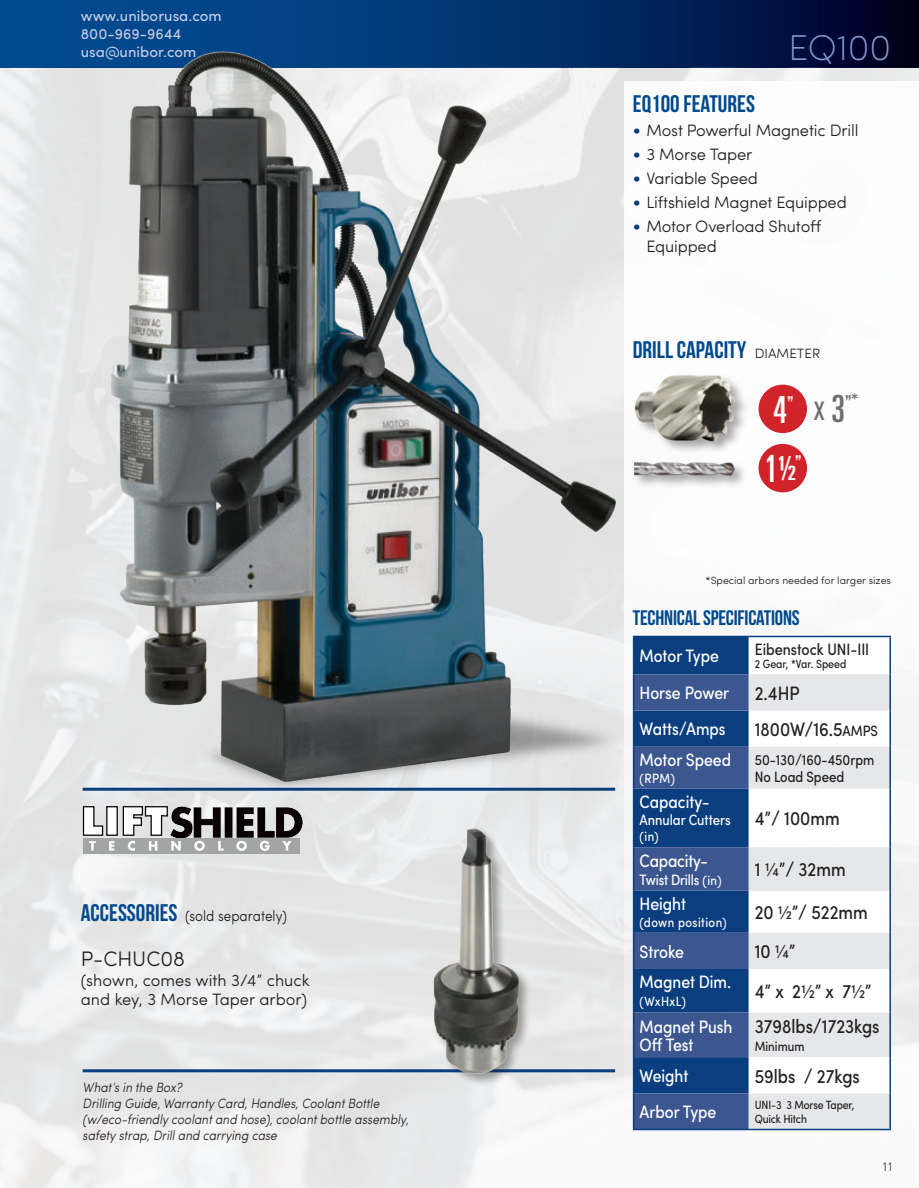
<style>
.page{position:relative;width:919px;height:1188px;background:#fff}
.page>*{position:absolute;margin:0;border:0;box-sizing:border-box;transform-origin:0 0}
.t1{font:ultra-condensed 37.5px "Univers";color:#fff}
.t2{font:200 36px "Sofia Pro";color:#8197cd}
.t3{font:24px "Bebas Neue";color:#01498e}
.t4{font:21px "Bebas Neue";letter-spacing:-.01em;color:#01498e}
.t5{font:300 21px "Sofia Pro";color:#231f20}
.t6{font:condensed 19.5px "Sofia Pro";color:#231f20}
.t7{font:condensed 18px/18px "Sofia Pro";color:#fff}
.t8{font:300 16.5px/19.5px "Sofia Pro";letter-spacing:-.01em;color:#231f20}
.t9{font:condensed 16.5px "Sofia Pro";color:#231f20}
.t10{font:15px/18px "Sofia Pro";color:#c7cee8}
.t11{font:condensed 15px "Sofia Pro";color:#fff}
.t12{font:condensed 15px/16.5px "Sofia Pro";color:#231f20}
.t13{font:300 15px "Sofia Pro";color:#231f20;scale:.9 1}
.t14{font:italic 300 13.5px/16.2px "Sofia Pro";color:#231f20;scale:.9 1}
.t15{font:condensed 13.5px "Sofia Pro";letter-spacing:.03em;color:#fff}
.t16{font:condensed 13.5px "Sofia Pro";color:#231f20}
.t17{font:condensed 12px/13.5px "Sofia Pro";letter-spacing:-.01em;color:#231f20}
.t18{font:300 condensed 12px "Univers";color:#231f20}
.t19{font:300 10.5px "Sofia Pro";color:#231f20}
.s1{font-family:"Bebas Neue";font-weight:400;font-size:24px;color:#01498e}
.s2{font-weight:900;color:#0a3e7e}
.s3{font-family:"Sofia Pro";font-weight:300;font-size:13.5px;color:#231f20}
.s4{font-size:25.5px;color:#6c6d70}
.s5{color:#6c6d70}
.s6{font-size:33px}
.s7{font-size:15px}
.s8{font-size:13.5px}
</style>
<div class="page">
<svg style="left:0;top:0;width:919px;height:67px;background:#002960"></svg>
<img style="left:0;top:67px;width:919px;height:1121px">
<img style="left:67px;top:30px;width:563px;height:759px">
<div style="left:624px;top:81px;width:295px;height:1107px;background:#fff"></div>
<div style="left:634px;top:637px;width:114px;height:37px;background:#0a3e7e"></div>
<svg style="left:748px;top:637px;width:141px;height:37px"></svg>
<svg style="left:634px;top:674px;width:114px;height:454px;background:#244b87"></svg>
<svg style="left:748px;top:674px;width:141px;height:454px;fill:#e6e7e9"></svg>
<svg style="left:748px;top:969px;width:141px;height:124px"></svg>
<hr style="left:633px;top:636px;width:115px;height:1px;background:#0a3e7e">
<hr style="left:633px;top:637px;width:1px;height:37px;background:#0a3e7e">
<hr style="left:748px;top:636px;width:143px;height:1px;background:#0a3e7e">
<hr style="left:889px;top:637px;width:2px;height:37px;background:#0a3e7e">
<hr style="left:633px;top:674px;width:1px;height:36px;background:#0a3e7e">
<hr style="left:889px;top:674px;width:2px;height:36px;background:#0a3e7e">
<hr style="left:633px;top:710px;width:1px;height:37px;background:#0a3e7e">
<hr style="left:889px;top:710px;width:2px;height:37px;background:#0a3e7e">
<hr style="left:633px;top:747px;width:1px;height:42px;background:#0a3e7e">
<hr style="left:889px;top:747px;width:2px;height:42px;background:#0a3e7e">
<hr style="left:633px;top:789px;width:1px;height:58px;background:#0a3e7e">
<hr style="left:889px;top:789px;width:2px;height:58px;background:#0a3e7e">
<hr style="left:633px;top:847px;width:1px;height:44px;background:#0a3e7e">
<hr style="left:889px;top:847px;width:2px;height:44px;background:#0a3e7e">
<hr style="left:633px;top:891px;width:1px;height:42px;background:#0a3e7e">
<hr style="left:889px;top:891px;width:2px;height:42px;background:#0a3e7e">
<hr style="left:633px;top:933px;width:1px;height:36px;background:#0a3e7e">
<hr style="left:889px;top:933px;width:2px;height:36px;background:#0a3e7e">
<hr style="left:633px;top:969px;width:1px;height:43px;background:#0a3e7e">
<hr style="left:889px;top:969px;width:2px;height:43px;background:#0a3e7e">
<hr style="left:633px;top:1012px;width:1px;height:45px;background:#0a3e7e">
<hr style="left:889px;top:1012px;width:2px;height:45px;background:#0a3e7e">
<hr style="left:633px;top:1057px;width:1px;height:36px;background:#0a3e7e">
<hr style="left:889px;top:1057px;width:2px;height:36px;background:#0a3e7e">
<hr style="left:633px;top:1093px;width:1px;height:35px;background:#0a3e7e">
<hr style="left:889px;top:1093px;width:2px;height:35px;background:#0a3e7e">
<hr style="left:633px;top:1128px;width:115px;height:2px;background:#0a3e7e">
<hr style="left:748px;top:1128px;width:143px;height:2px;background:#0a3e7e">
<div style="left:632px;top:461px;width:116px;height:28px;background:#231f20;opacity:.4"></div>
<img style="left:634px;top:461px;width:102px;height:18px">
<div style="left:634px;top:373px;width:114px;height:82px;background:#231f20;opacity:.4"></div>
<img style="left:634px;top:373px;width:105px;height:72px">
<div style="left:758px;top:444px;width:49px;height:48px;background:#d1232a;border-radius:50%"></div>
<div style="left:758px;top:385px;width:49px;height:48px;background:#d1232a;border-radius:50%"></div>
<hr style="left:83px;top:788px;width:532px;height:3px;background:#0a3e7e">
<hr style="left:83px;top:1069px;width:532px;height:3px;background:#0a3e7e">
<div style="left:432px;top:827px;width:99px;height:259px;background:#231f20;opacity:.4"></div>
<img style="left:426px;top:826px;width:101px;height:253px">
<div style="left:106px;top:806px;width:12px;height:30px;background:#fff;border:1px solid #080302"></div>
<div style="left:83px;top:838px;width:216px;height:15px;background:#a3a4a4"></div>
<svg style="left:82px;top:805px;width:32px;height:45px"></svg>
<svg style="left:122px;top:805px;width:181px;height:46px"></svg>
<p class="t10" style="left:81px;top:6px;width:142px">www.uniborusa.com<br>800-969-9644 usa@unibor.com</p>
<p class="t13" style="left:81px;top:905px;width:231px"><span class="s1">ACCESSORIES</span> (sold separately)</p>
<p class="t5" style="left:81px;top:943px;width:106px">P-CHUC08</p>
<p class="t8" style="left:81px;top:969px;width:230px">(shown, comes with 3/4” chuck and key, 3 Morse Taper arbor)</p>
<p class="t14" style="left:83px;top:1078px;width:364px">What’s in the Box?<br>Drilling Guide, Warranty Card, Handles, Coolant Bottle (w/eco-friendly coolant and hose), coolant bottle assembly, safety strap, Drill and carrying case</p>
<h2 class="t2" style="left:788px;top:23px;width:104px">EQ100</h2>
<h3 class="t3" style="left:633px;top:91px;width:124px">EQ100 FEATURES</h3>
<p class="t8" style="left:633px;top:120px;width:227px"><span class="s2">•</span> Most Powerful Magnetic Drill</p>
<p class="t8" style="left:633px;top:144px;width:121px"><span class="s2">•</span> 3 Morse Taper</p>
<p class="t8" style="left:633px;top:168px;width:127px"><span class="s2">•</span> Variable Speed</p>
<p class="t8" style="left:633px;top:192px;width:215px"><span class="s2">•</span> Liftshield Magnet Equipped</p>
<p class="t8" style="left:646px;top:216px;width:176px;text-indent:-13px"><span class="s2">•</span> Motor Overload Shutoff<br>Equipped</p>
<h3 class="t3" style="left:633px;top:337px;width:189px">DRILL CAPACITY <span class="s3">DIAMETER</span></h3>
<h1 class="t1" style="left:773px;top:389px;width:86px">4<sup>”</sup> <span class="s4">X</span> <span class="s5">3</span><sup>”</sup><sup>*</sup></h1>
<h1 class="t1" style="left:764px;top:447px;width:39px">1<span class="s6">½</span><sup>”</sup></h1>
<p class="t19" style="left:705px;top:573px;width:187px">*Special arbors needed for larger sizes</p>
<p class="t4" style="left:633px;top:606px;width:168px">TECHNICAL SPECIFICATIONS</p>
<p class="t7" style="left:639px;top:646px;width:81px">Motor Type</p>
<p class="t9" style="left:754px;top:638px;width:116px">Eibenstock UNI-III</p>
<p class="t17" style="left:754px;top:657px;width:93px">2 Gear, *Var. Speed</p>
<p class="t7" style="left:639px;top:683px;width:91px">Horse Power</p>
<p class="t6" style="left:754px;top:680px;width:46px">2.4HP</p>
<p class="t7" style="left:639px;top:720px;width:87px">Watts/Amps</p>
<p class="t6" style="left:754px;top:717px;width:125px">1800W/16.5<span class="s7">AMPS</span></p>
<p class="t7" style="left:639px;top:750px;width:93px">Motor Speed</p>
<p class="t15" style="left:639px;top:769px;width:37px">(RPM)</p>
<p class="t12" style="left:754px;top:751px;width:121px">50-130/160-450rpm<br>No Load Speed</p>
<p class="t7" style="left:639px;top:792px;width:71px">Capacity-</p>
<p class="t11" style="left:639px;top:810px;width:93px">Annular Cutters</p>
<p class="t15" style="left:639px;top:828px;width:20px">(in)</p>
<p class="t7" style="left:639px;top:851px;width:70px">Capacity-</p>
<p class="t11" style="left:639px;top:870px;width:83px">Twist Drills <span class="s8">(in)</span></p>
<p class="t7" style="left:639px;top:894px;width:48px">Height</p>
<p class="t15" style="left:639px;top:913px;width:88px">(down position)</p>
<p class="t6" style="left:754px;top:806px;width:86px">4”/ 100mm</p>
<p class="t6" style="left:754px;top:857px;width:92px">1 1/4”/ 32mm</p>
<p class="t6" style="left:754px;top:900px;width:114px">20 1/2”/ 522mm</p>
<p class="t7" style="left:639px;top:942px;width:46px">Stroke</p>
<p class="t6" style="left:754px;top:939px;width:42px">10 1/4”</p>
<p class="t7" style="left:639px;top:973px;width:93px">Magnet Dim.</p>
<p class="t15" style="left:639px;top:993px;width:48px">(WxHxL)</p>
<p class="t6" style="left:754px;top:979px;width:118px">4” x 21/2” x 71/2”</p>
<p class="t7" style="left:639px;top:1017px;width:94px">Magnet Push<br>Off Test</p>
<p class="t6" style="left:754px;top:1014px;width:126px">3798lbs/1723kgs</p>
<p class="t16" style="left:754px;top:1038px;width:51px">Minimum</p>
<p class="t7" style="left:639px;top:1066px;width:50px">Weight</p>
<p class="t6" style="left:754px;top:1063px;width:107px">59lbs / 27kgs</p>
<p class="t7" style="left:639px;top:1102px;width:78px">Arbor Type</p>
<p class="t17" style="left:754px;top:1098px;width:101px">UNI-3 3 Morse Taper,<br>Quick Hitch</p>
<p class="t18" style="left:882px;top:1160px;width:12px">11</p>
</div>
